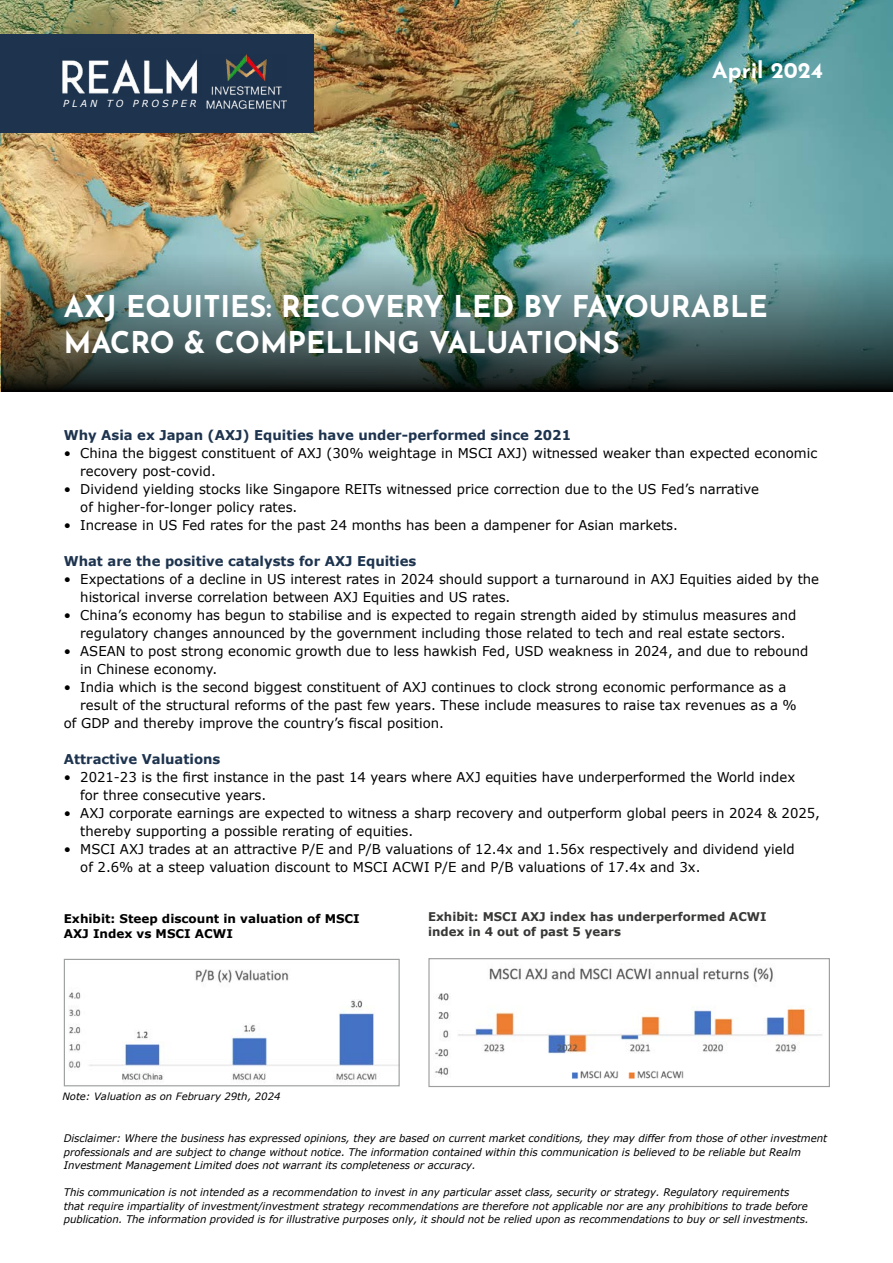
<style>
.page{position:relative;width:893px;height:1263px;background:#fff}
.page>*{position:absolute;margin:0;border:0;box-sizing:border-box;transform-origin:0 0}
.t1{font:700 30px/36px "Josefin Sans";color:#fff}
.t2{font:700 22.35px "Josefin Sans";color:#fff}
.t3{font:13.5px/18px "Verdana";color:#000}
.t4{font:700 13.5px "Verdana";color:#1d334e}
.t5{font:700 12px/15px "Verdana";color:#383937}
.t6{font:700 12px/15px "Verdana";color:#000}
.t7{font:italic 10.5px/13.5px "Verdana";letter-spacing:-.005em;color:#000}
.t8{font:italic 10.05px "Verdana";color:#000}
.t9{font:italic 9.75px "Verdana";letter-spacing:.31em;color:#fff}
</style>
<div class="page">
<img style="left:0;top:0;width:893px;height:391px">
<div style="left:0;top:35px;width:314px;height:98px;background:#1d334e"></div>
<img style="left:62px;top:59px;width:135px;height:35px">
<img style="left:206px;top:55px;width:80px;height:54px">
<img style="left:1px;top:232px;width:892px;height:159px">
<img style="left:68px;top:969px;width:330px;height:114px">
<div style="left:64px;top:959px;width:336px;height:127px;border:1px solid #9d9e9e"></div>
<img style="left:435px;top:967px;width:387px;height:110px">
<div style="left:428px;top:958px;width:402px;height:129px;border:1px solid #9d9e9e"></div>
<img style="left:566px;top:1059px;width:124px;height:20px">
<p class="t9" style="left:63px;top:98px;width:135px">PLAN TO PROSPER</p>
<h2 class="t2" style="left:712px;top:51px;width:112px">April 2024</h2>
<h1 class="t1" style="left:64px;top:284px;width:706px">AXJ EQUITIES: RECOVERY LED BY FAVOURABLE<br>MACRO &amp; COMPELLING VALUATIONS</h1>
<p class="t4" style="left:64px;top:426px;width:509px">Why Asia ex Japan (AXJ) Equities have under-performed since 2021</p>
<p class="t3" style="left:80px;top:444px;width:738px;text-indent:-17px">• China the biggest constituent of AXJ (30% weightage in MSCI AXJ) witnessed weaker than expected economic recovery post-covid.</p>
<p class="t3" style="left:80px;top:480px;width:680px;text-indent:-17px">• Dividend yielding stocks like Singapore REITs witnessed price correction due to the US Fed’s narrative of higher-for-longer policy rates.</p>
<p class="t3" style="left:64px;top:516px;width:616px">• Increase in US Fed rates for the past 24 months has been a dampener for Asian markets.</p>
<p class="t4" style="left:64px;top:552px;width:354px">What are the positive catalysts for AXJ Equities</p>
<p class="t3" style="left:80px;top:570px;width:740px;text-indent:-17px">• Expectations of a decline in US interest rates in 2024 should support a turnaround in AXJ Equities aided by the historical inverse correlation between AXJ Equities and US rates.</p>
<p class="t3" style="left:64px;top:606px;width:734px;text-align:center">• China’s economy has begun to stabilise and is expected to regain strength aided by stimulus measures and regulatory changes announced by the government including those related to tech and real estate sectors.</p>
<p class="t3" style="left:80px;top:642px;width:730px;text-indent:-17px">• ASEAN to post strong economic growth due to less hawkish Fed, USD weakness in 2024, and due to rebound in Chinese economy.</p>
<p class="t3" style="left:64px;top:678px;width:724px">• India which is the second biggest constituent of AXJ continues to clock strong economic performance as a</p>
<p class="t3" style="left:80px;top:696px;width:718px">result of the structural reforms of the past few years. These include measures to raise tax revenues as a %</p>
<p class="t3" style="left:64px;top:714px;width:382px">of GDP and thereby improve the country’s fiscal position.</p>
<p class="t4" style="left:64px;top:750px;width:158px">Attractive Valuations</p>
<p class="t3" style="left:80px;top:768px;width:716px;text-indent:-17px">• 2021-23 is the first instance in the past 14 years where AXJ equities have underperformed the World index for three consecutive years.</p>
<p class="t3" style="left:80px;top:804px;width:741px;text-indent:-17px">• AXJ corporate earnings are expected to witness a sharp recovery and outperform global peers in 2024 &amp; 2025, thereby supporting a possible rerating of equities.</p>
<p class="t3" style="left:80px;top:840px;width:716px;text-indent:-17px">• MSCI AXJ trades at an attractive P/E and P/B valuations of 12.4x and 1.56x respectively and dividend yield of 2.6% at a steep valuation discount to MSCI ACWI P/E and P/B valuations of 17.4x and 3x.</p>
<p class="t6" style="left:64px;top:911px;width:298px">Exhibit: Steep discount in valuation of MSCI<br>AXJ Index vs MSCI ACWI</p>
<p class="t8" style="left:62px;top:1090px;width:220px">Note: Valuation as on February 29th, 2024</p>
<p class="t5" style="left:428px;top:909px;width:340px">Exhibit: MSCI AXJ index has underperformed ACWI index in 4 out of past 5 years</p>
<p class="t7" style="left:64px;top:1132px;width:765px">Disclaimer: Where the business has expressed opinions, they are based on current market conditions, they may differ from those of other investment professionals and are subject to change without notice. The information contained within this communication is believed to be reliable but Realm<br>Investment Management Limited does not warrant its completeness or accuracy.</p>
<p class="t7" style="left:64px;top:1186px;width:747px">This communication is not intended as a recommendation to invest in any particular asset class, security or strategy. Regulatory requirements that require impartiality of investment/investment strategy recommendations are therefore not applicable nor are any prohibitions to trade before publication. The information provided is for illustrative purposes only, it should not be relied upon as recommendations to buy or sell investments.</p>
</div>
